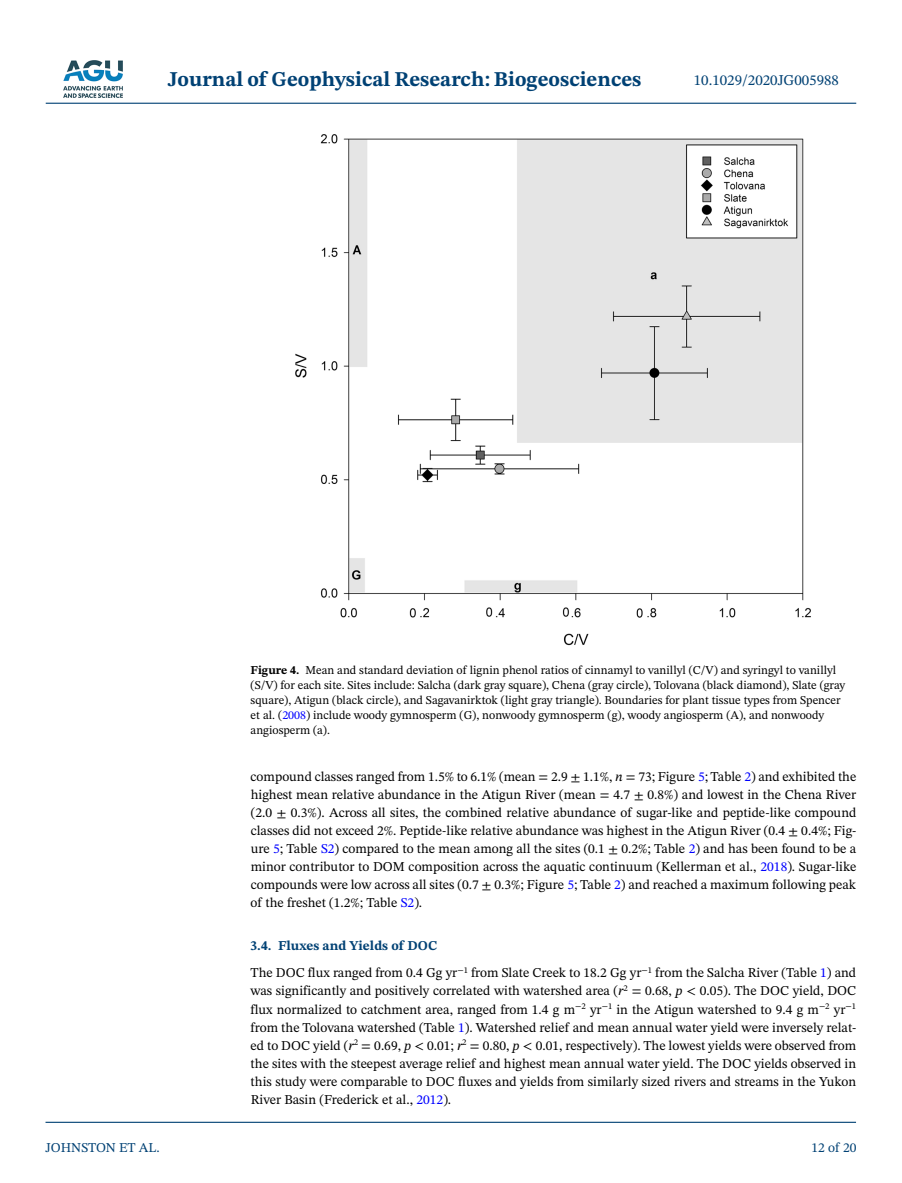
<style>
.page{position:relative;width:902px;height:1183px;background:#fff}
.page>*{position:absolute;margin:0;border:0;box-sizing:border-box;transform-origin:0 0}
.t1{font:700 21px "STIX Two Text";color:#004174}
.t2{font:15px "STIX Two Text";color:#004174}
.t3{font:13.5px/18px "STIX Two Text";color:#000;text-align:justify}
.t4{font:13.5px "STIX Two Text";color:#004174}
.t5{font:12px/15px "STIX Two Text";color:#000}
.s1{font-weight:700}
.s2{color:#00f}
.s3{font-style:italic}
.s4{font-weight:700;color:#004174}
</style>
<div class="page">
<img style="left:63px;top:60px;width:60px;height:38px">
<hr style="left:46px;top:103px;width:810px;height:1px;background:#004174">
<hr style="left:45px;top:1121px;width:810px;height:1px;background:#004174">
<img style="left:295px;top:134px;width:516px;height:511px">
<h1 class="t1" style="left:168px;top:64px;width:475px">Journal of Geophysical Research: Biogeosciences</h1>
<p class="t2" style="left:693px;top:69px;width:147px">10.1029/2020JG005988</p>
<p class="t4" style="left:45px;top:1137px;width:116px">JOHNSTON ET AL.</p>
<p class="t5" style="left:250px;top:662px;width:596px"><span class="s1">Figure 4.</span> Mean and standard deviation of lignin phenol ratios of cinnamyl to vanillyl (C/V) and syringyl to vanillyl (S/V) for each site. Sites include: Salcha (dark gray square), Chena (gray circle), Tolovana (black diamond), Slate (gray square), Atigun (black circle), and Sagavanirktok (light gray triangle). Boundaries for plant tissue types from Spencer et al. (<span class="s2">2008</span>) include woody gymnosperm (G), nonwoody gymnosperm (g), woody angiosperm (A), and nonwoody angiosperm (a).</p>
<p class="t3" style="left:250px;top:767px;width:607px">compound classes ranged from 1.5% to 6.1% (mean = 2.9 ± 1.1%, <span class="s3">n</span> = 73; Figure <span class="s2">5</span>; Table <span class="s2">2</span>) and exhibited the highest mean relative abundance in the Atigun River (mean = 4.7 ± 0.8%) and lowest in the Chena River (2.0 ± 0.3%). Across all sites, the combined relative abundance of sugar-like and peptide-like compound classes did not exceed 2%. Peptide-like relative abundance was highest in the Atigun River (0.4 ± 0.4%; Fig&shy;ure <span class="s2">5</span>; Table <span class="s2">S2</span>) compared to the mean among all the sites (0.1 ± 0.2%; Table <span class="s2">2</span>) and has been found to be a minor contributor to DOM composition across the aquatic continuum (Kellerman et al., <span class="s2">2018</span>). Sugar-like compounds were low across all sites (0.7 ± 0.3%; Figure <span class="s2">5</span>; Table <span class="s2">2</span>) and reached a maximum following peak of the freshet (1.2%; Table <span class="s2">S2</span>).</p>
<p class="t3" style="left:250px;top:932px;width:607px;line-height:27px"><span class="s4">3.4. Fluxes and Yields of DOC<br></span>The DOC flux ranged from 0.4 Gg yr<sup>−1</sup> from Slate Creek to 18.2 Gg yr<sup>−1</sup> from the Salcha River (Table <span class="s2">1</span>) and</p>
<p class="t3" style="left:250px;top:981px;width:607px">was significantly and positively correlated with watershed area (<span class="s3">r</span><sup>2</sup> = 0.68, <span class="s3">p</span> &lt; 0.05). The DOC yield, DOC flux normalized to catchment area, ranged from 1.4 g m<sup>−2</sup> yr<sup>−1</sup> in the Atigun watershed to 9.4 g m<sup>−2</sup> yr<sup>−1 </sup>from the Tolovana watershed (Table <span class="s2">1</span>). Watershed relief and mean annual water yield were inversely relat&shy;ed to DOC yield (<span class="s3">r</span><sup>2</sup> = 0.69, <span class="s3">p</span> &lt; 0.01; <span class="s3">r</span><sup>2</sup> = 0.80, <span class="s3">p</span> &lt; 0.01, respectively). The lowest yields were observed from the sites with the steepest average relief and highest mean annual water yield. The DOC yields observed in this study were comparable to DOC fluxes and yields from similarly sized rivers and streams in the Yukon River Basin (Frederick et al., <span class="s2">2012</span>).</p>
<p class="t4" style="left:811px;top:1137px;width:46px">12 of 20</p>
</div>
